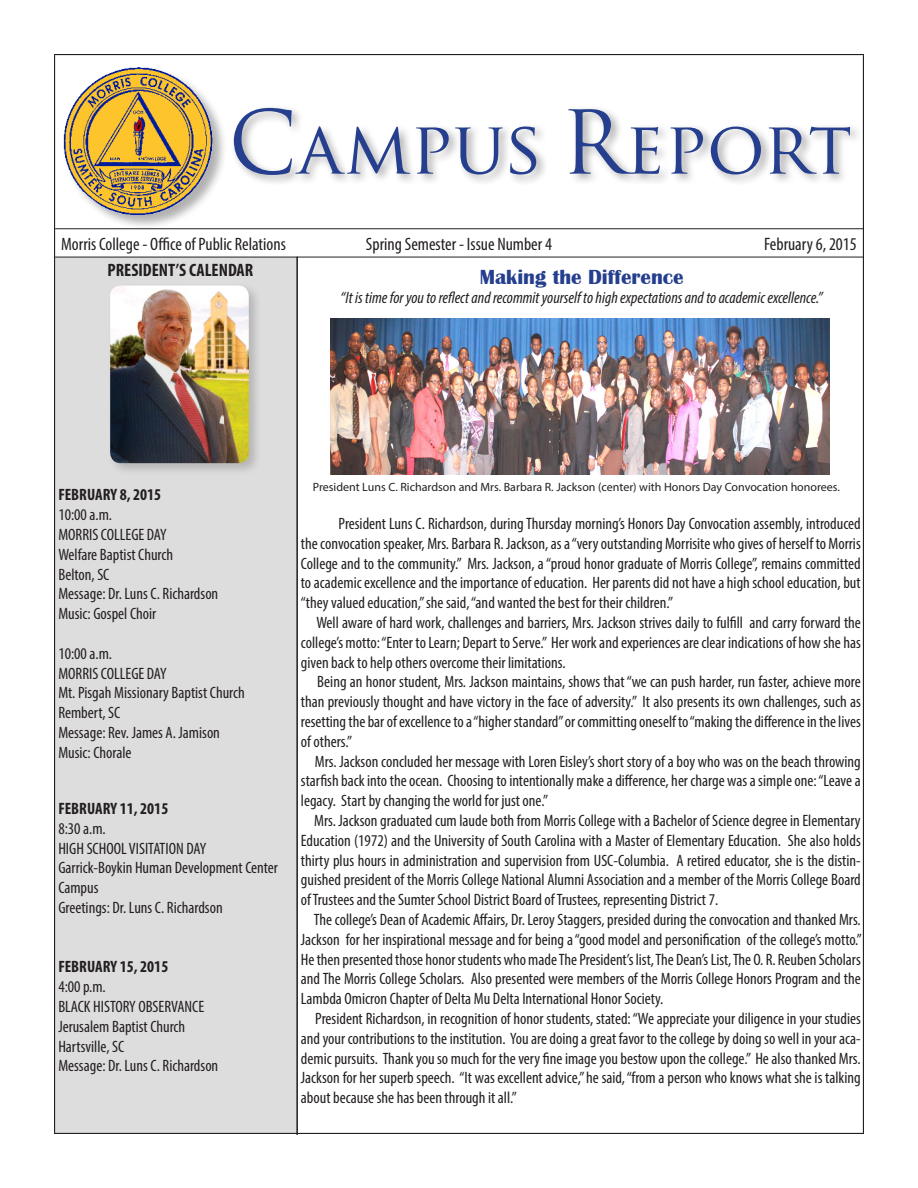
<style>
.page{position:relative;width:918px;height:1188px;background:#fff}
.page>*{position:absolute;margin:0;border:0;box-sizing:border-box;transform-origin:0 0}
.t1{font:72px "Trajan Pro";color:#253f8e}
.t2{font:700 21px "Britannic";color:#253f8e}
.t3{font:condensed 18px "Myriad Pro";color:#231f20}
.t4{font:700 condensed 18px "Myriad Pro";color:#231f20}
.t5{font:condensed 16.5px/19.8px "Myriad Pro";color:#231f20;text-align:justify}
.t6{font:italic condensed 16.5px "Myriad Pro";color:#231f20}
.t7{font:700 condensed 16.5px "Myriad Pro";color:#231f20}
.t8{font:12px "Myriad Pro";color:#231f20}
.s1{font-size:85.5px}
</style>
<div class="page">
<hr style="left:54px;top:55px;width:1px;height:1078px;background:#231f20">
<hr style="left:863px;top:55px;width:1px;height:1079px;background:#231f20">
<hr style="left:54px;top:54px;width:810px;height:1px;background:#231f20">
<hr style="left:55px;top:228px;width:809px;height:1px;background:#231f20">
<hr style="left:55px;top:257px;width:809px;height:1px;background:#231f20">
<hr style="left:296px;top:257px;width:2px;height:878px;background:#231f20">
<hr style="left:54px;top:1133px;width:810px;height:1px;background:#231f20">
<div style="left:54px;top:257px;width:244px;height:876px;background:#dedddd"></div>
<div style="left:63px;top:67px;width:165px;height:163px;background:#231f20;opacity:.35"></div>
<img style="left:63px;top:67px;width:153px;height:151px">
<div style="left:230px;top:104px;width:632px;height:83px;background:#231f20;opacity:.4"></div>
<div style="left:107px;top:283px;width:155px;height:193px;background:#231f20;opacity:.21"></div>
<img style="left:110px;top:286px;width:139px;height:177px">
<img style="left:331px;top:318px;width:499px;height:157px">
<p class="t1" style="left:228px;top:102px;width:625px"><span class="s1">C</span>ampus <span class="s1">R</span>eport</p>
<p class="t3" style="left:61px;top:233px;width:226px">Morris College - Office of Public Relations</p>
<p class="t3" style="left:366px;top:233px;width:188px">Spring Semester - Issue Number 4</p>
<p class="t3" style="left:764px;top:233px;width:94px">February 6, 2015</p>
<p class="t4" style="left:108px;top:259px;width:147px">PRESIDENT’S CALENDAR</p>
<p class="t2" style="left:480px;top:265px;width:205px">Making the Difference</p>
<p class="t6" style="left:341px;top:288px;width:484px">“It is time for you to reflect and recommit yourself to high expectations and to academic excellence.”</p>
<p class="t7" style="left:58px;top:485px;width:105px">FEBRUARY 8, 2015</p>
<p class="t5" style="left:58px;top:505px;width:55px">10:00 a.m.</p>
<p class="t5" style="left:58px;top:524px;width:110px">MORRIS COLLEGE DAY</p>
<p class="t5" style="left:58px;top:544px;width:116px">Welfare Baptist Church</p>
<p class="t5" style="left:58px;top:564px;width:53px">Belton, SC</p>
<p class="t5" style="left:58px;top:584px;width:161px">Message: Dr. Luns C. Richardson</p>
<p class="t5" style="left:58px;top:604px;width:99px">Music: Gospel Choir</p>
<p class="t5" style="left:58px;top:643px;width:55px">10:00 a.m.</p>
<p class="t5" style="left:58px;top:663px;width:110px">MORRIS COLLEGE DAY</p>
<p class="t5" style="left:58px;top:683px;width:188px">Mt. Pisgah Missionary Baptist Church</p>
<p class="t5" style="left:58px;top:703px;width:63px">Rembert, SC</p>
<p class="t5" style="left:58px;top:722px;width:163px">Message: Rev. James A. Jamison</p>
<p class="t5" style="left:58px;top:742px;width:75px">Music: Chorale</p>
<p class="t7" style="left:58px;top:798px;width:112px">FEBRUARY 11, 2015</p>
<p class="t5" style="left:58px;top:818px;width:49px">8:30 a.m.</p>
<p class="t5" style="left:58px;top:838px;width:149px">HIGH SCHOOL VISITATION DAY</p>
<p class="t5" style="left:58px;top:858px;width:221px">Garrick-Boykin Human Development Center<br>Campus</p>
<p class="t5" style="left:58px;top:897px;width:166px">Greetings: Dr. Luns C. Richardson</p>
<p class="t7" style="left:58px;top:956px;width:112px">FEBRUARY 15, 2015</p>
<p class="t5" style="left:58px;top:977px;width:49px">4:00 p.m.</p>
<p class="t5" style="left:58px;top:996px;width:147px">BLACK HISTORY OBSERVANCE</p>
<p class="t5" style="left:58px;top:1016px;width:128px">Jerusalem Baptist Church</p>
<p class="t5" style="left:58px;top:1036px;width:67px">Hartsville, SC</p>
<p class="t5" style="left:58px;top:1056px;width:161px">Message: Dr. Luns C. Richardson</p>
<p class="t8" style="left:313px;top:480px;width:529px">President Luns C. Richardson and Mrs. Barbara R. Jackson (center) with Honors Day Convocation honorees.</p>
<p class="t5" style="left:301px;top:513px;width:561px;text-indent:38px">President Luns C. Richardson, during Thursday morning’s Honors Day Convocation assembly, introduced the convocation speaker, Mrs. Barbara R. Jackson, as a “very outstanding Morrisite who gives of herself to Morris College and to the community.” Mrs. Jackson, a “proud honor graduate of Morris College”, remains committed to academic excellence and the importance of education. Her parents did not have a high school education, but “they valued education,” she said, “and wanted the best for their children.”</p>
<p class="t5" style="left:301px;top:612px;width:561px;text-indent:16px">Well aware of hard work, challenges and barriers, Mrs. Jackson strives daily to fulfill and carry forward the college’s motto: “Enter to Learn; Depart to Serve.” Her work and experiences are clear indications of how she has given back to help others overcome their limitations.</p>
<p class="t5" style="left:301px;top:672px;width:561px;text-indent:16px">Being an honor student, Mrs. Jackson maintains, shows that “we can push harder, run faster, achieve more than previously thought and have victory in the face of adversity.” It also presents its own challenges, such as resetting the bar of excellence to a “higher standard” or committing oneself to “making the difference in the lives of others.”</p>
<p class="t5" style="left:301px;top:751px;width:561px;text-indent:14px">Mrs. Jackson concluded her message with Loren Eisley’s short story of a boy who was on the beach throwing starfish back into the ocean. Choosing to intentionally make a difference, her charge was a simple one: “Leave a legacy. Start by changing the world for just one.”</p>
<p class="t5" style="left:301px;top:810px;width:561px;text-indent:13px">Mrs. Jackson graduated cum laude both from Morris College with a Bachelor of Science degree in Elementary Education (1972) and the University of South Carolina with a Master of Elementary Education. She also holds thirty plus hours in administration and supervision from USC-Columbia. A retired educator, she is the distin&shy;guished president of the Morris College National Alumni Association and a member of the Morris College Board of Trustees and the Sumter School District Board of Trustees, representing District 7.</p>
<p class="t5" style="left:301px;top:909px;width:563px;text-indent:13px">The college’s Dean of Academic Affairs, Dr. Leroy Staggers, presided during the convocation and thanked Mrs.<br>Jackson for her inspirational message and for being a “good model and personification of the college’s motto.” He then presented those honor students who made The President’s list, The Dean’s List, The O. R. Reuben Scholars and The Morris College Scholars. Also presented were members of the Morris College Honors Program and the Lambda Omicron Chapter of Delta Mu Delta International Honor Society.</p>
<p class="t5" style="left:301px;top:1008px;width:561px;text-indent:14px">President Richardson, in recognition of honor students, stated: “We appreciate your diligence in your studies and your contributions to the institution. You are doing a great favor to the college by doing so well in your aca&shy;demic pursuits. Thank you so much for the very fine image you bestow upon the college.” He also thanked Mrs.<br>Jackson for her superb speech. “It was excellent advice,” he said, “from a person who knows what she is talking about because she has been through it all.”</p>
</div>
